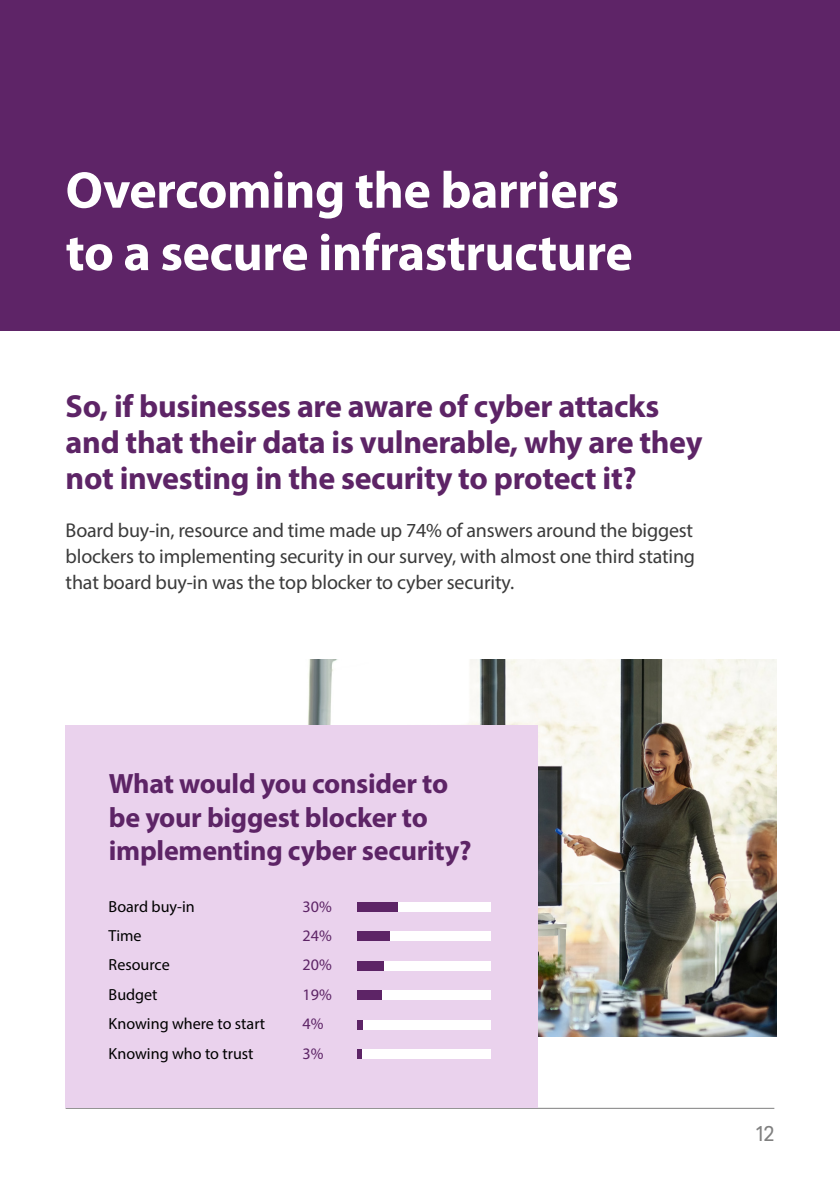
<style>
.page{position:relative;width:840px;height:1191px;background:#fff}
.page>*{position:absolute;margin:0;border:0;box-sizing:border-box;transform-origin:0 0}
.t1{font:700 52px/62.4px "Myriad Pro";letter-spacing:-.01em;color:#fff}
.t2{font:700 32px/36px "Myriad Pro";letter-spacing:-.01em;color:#5d2466}
.t3{font:700 28px/33.6px "Myriad Pro";letter-spacing:-.01em;color:#5d2466}
.t4{font:20px/26px "Myriad Pro";letter-spacing:-.01em;color:#3a3a3a;text-align:justify}
.t5{font:20px "Sailec";color:#808080}
.t6{font:16px/29.4px "Myriad Pro";color:#000}
.t7{font:16px/29.4px "Myriad Pro";color:#5d2466}
</style>
<div class="page">
<hr style="left:66px;top:1108px;width:708px;height:1px;background:#808080">
<img style="left:308px;top:659px;width:467px;height:377px">
<div style="left:0;top:0;width:839px;height:331px;background:#5e2467"></div>
<div style="left:66px;top:725px;width:472px;height:383px;background:#ead2ed"></div>
<div style="left:357px;top:902px;width:133px;height:9px;background:#fff"></div>
<div style="left:357px;top:931px;width:133px;height:10px;background:#fff"></div>
<div style="left:357px;top:961px;width:133px;height:9px;background:#fff"></div>
<div style="left:357px;top:990px;width:133px;height:10px;background:#fff"></div>
<div style="left:357px;top:1020px;width:133px;height:9px;background:#fff"></div>
<div style="left:357px;top:1049px;width:133px;height:10px;background:#fff"></div>
<div style="left:357px;top:990px;width:24px;height:10px;background:#5d2466"></div>
<hr style="left:357px;top:1049px;width:4px;height:10px;background:#5d2466">
<div style="left:357px;top:1020px;width:5px;height:9px;background:#5d2466"></div>
<div style="left:357px;top:961px;width:26px;height:9px;background:#5d2466"></div>
<div style="left:357px;top:931px;width:32px;height:10px;background:#5d2466"></div>
<div style="left:357px;top:902px;width:40px;height:9px;background:#5d2466"></div>
<h1 class="t1" style="left:66px;top:157px;width:568px">Overcoming the barriers to a secure infrastructure</h1>
<h2 class="t2" style="left:66px;top:387px;width:638px">So, if businesses are aware of cyber attacks and that their data is vulnerable, why are they not investing in the security to protect it?</h2>
<p class="t4" style="left:66px;top:517px;width:630px">Board buy-in, resource and time made up 74% of answers around the biggest blockers to implementing security in our survey, with almost one third stating that board buy-in was the top blocker to cyber security.</p>
<h3 class="t3" style="left:109px;top:766px;width:364px">What would you consider to be your biggest blocker to implementing cyber security?</h3>
<p class="t6" style="left:109px;top:891px;width:158px">Board buy-in<br>Time<br>Resource<br>Budget<br>Knowing where to start<br>Knowing who to trust</p>
<p class="t7" style="left:302px;top:891px;width:31px">30%<br>24%<br>20%<br>19%<br>4%<br>3%</p>
<p class="t5" style="left:755px;top:1120px;width:20px">12</p>
</div>
